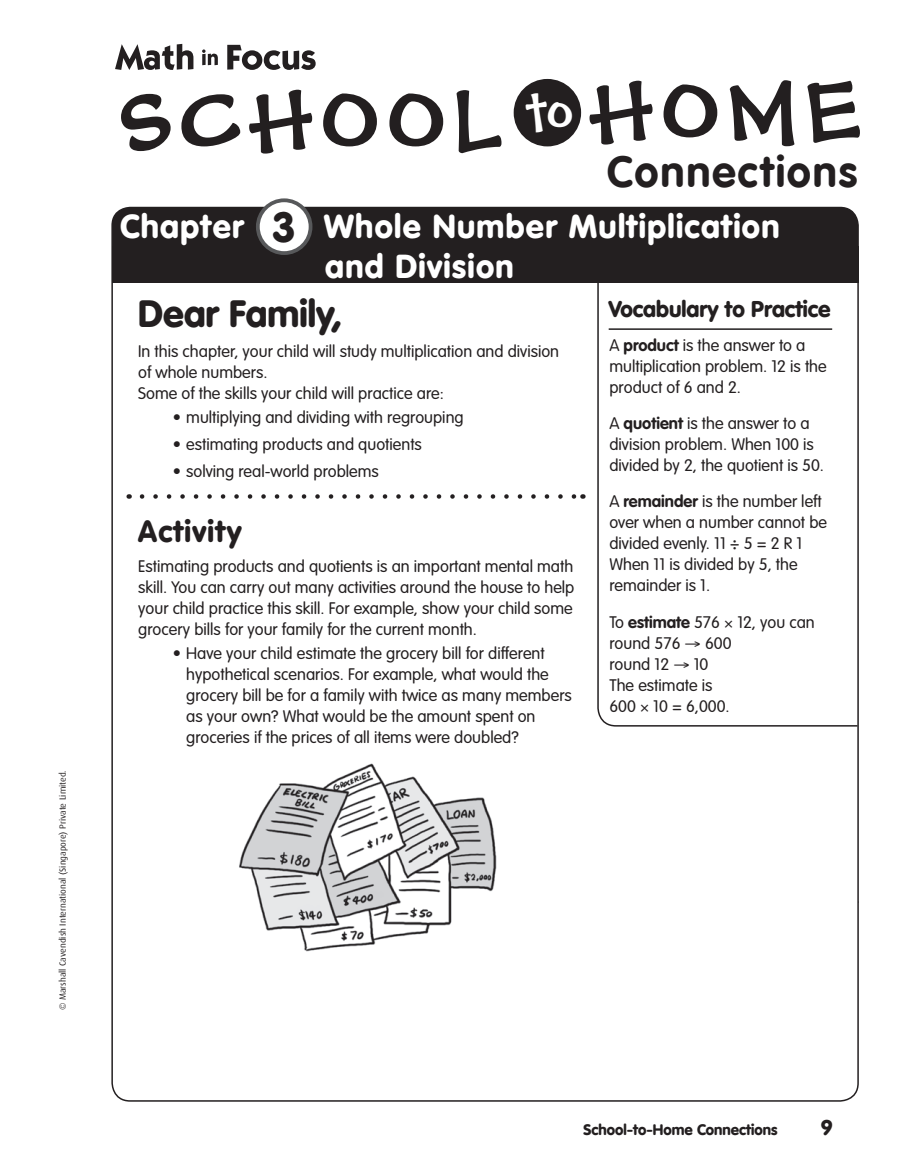
<style>
.page{position:relative;width:916px;height:1172px;background:#fff}
.page>*{position:absolute;margin:0;border:0;box-sizing:border-box;transform-origin:0 0}
.t1{font:84px "FM Black Cherry Moon BT";letter-spacing:.08em;color:#231f20}
.t2{font:700 43.5px "S Math VAG Rounded";letter-spacing:.04em;color:#231f20}
.t3{font:900 37.5px "VAG Rounded Std";color:#231f20}
.t4{font:900 32.7px/39.3px "VAG Rounded Std";letter-spacing:.04em;color:#fff}
.t5{font:900 30px "VAG Rounded Std";letter-spacing:.04em;color:#231f20}
.t6{font:900 22.5px "VAG Rounded Std";color:#231f20}
.t7{font:900 21px "VAG Rounded Std";color:#231f20}
.t8{font:300 16.5px/21px "VAG Rounded Std";color:#231f20}
.t9{font:900 15px "VAG Rounded Std";color:#231f20}
.t10{font:9px "Dax";color:#231f20}
.s1{font-size:41.55px;color:#231f20}
.s2{font-weight:700}
</style>
<div class="page">
<svg style="left:115px;top:44px;width:201px;height:26px"></svg>
<div style="left:112px;top:207px;width:746px;height:39px;background:#231f20"></div>
<div style="left:514px;top:79px;width:67px;height:67px;background:#231f20;border-radius:50%"></div>
<svg style="left:142px;top:494px;width:434px;height:4px"></svg>
<svg style="left:597px;top:283px;width:262px;height:444px"></svg>
<hr style="left:609px;top:328px;width:223px;height:2px;background:#231f20">
<div style="left:112px;top:246px;width:747px;height:37px;background:#231f20"></div>
<div style="left:258px;top:200px;width:53px;height:53px;background:#fff;border-radius:50%"></div>
<div style="left:256px;top:198px;width:56px;height:57px;border:4px solid #57585a;border-radius:50%"></div>
<img style="left:239px;top:763px;width:258px;height:189px">
<svg style="left:725px;top:619px;width:7px;height:8px"></svg>
<svg style="left:641px;top:703px;width:7px;height:8px"></svg>
<p class="t10" style="left:58px;top:1009px;width:241px;rotate:-90deg">© Marshall Cavendish International (Singapore) Private Limited.</p>
<p class="t1" style="left:117px;top:68px;width:742px">School <sup>to</sup> Home</p>
<p class="t2" style="left:607px;top:146px;width:252px">Connections</p>
<p class="t4" style="left:325px;top:208px;width:456px;text-indent:-205px">Chapter <span class="s1">3</span> Whole Number Multiplication and Division</p>
<p class="t3" style="left:138px;top:291px;width:206px">Dear Family,</p>
<p class="t8" style="left:138px;top:341px;width:422px">In this chapter, your child will study multiplication and division of whole numbers.<br>Some of the skills your child will practice are:</p>
<p class="t8" style="left:173px;top:407px;width:292px">• multiplying and dividing with regrouping</p>
<p class="t8" style="left:173px;top:434px;width:251px">• estimating products and quotients</p>
<p class="t8" style="left:173px;top:461px;width:208px">• solving real-world problems</p>
<p class="t5" style="left:138px;top:512px;width:105px">Activity</p>
<p class="t8" style="left:138px;top:555px;width:438px;text-align:justify">Estimating products and quotients is an important mental math skill. You can carry out many activities around the house to help your child practice this skill. For example, show your child some grocery bills for your family for the current month.</p>
<p class="t8" style="left:186px;top:642px;width:387px;text-indent:-13px">• Have your child estimate the grocery bill for different hypothetical scenarios. For example, what would the grocery bill be for a family with twice as many members as your own? What would be the amount spent on groceries if the prices of all items were doubled?</p>
<p class="t6" style="left:609px;top:295px;width:224px">Vocabulary to Practice</p>
<p class="t8" style="left:609px;top:335px;width:219px">A <span class="s2">product</span> is the answer to a multiplication problem. 12 is the product of 6 and 2.</p>
<p class="t8" style="left:609px;top:413px;width:216px">A <span class="s2">quotient</span> is the answer to a division problem. When 100 is divided by 2, the quotient is 50.</p>
<p class="t8" style="left:609px;top:491px;width:219px">A <span class="s2">remainder</span> is the number left over when a number cannot be divided evenly. 11 ÷ 5 = 2 R 1<br>When 11 is divided by 5, the remainder is 1.</p>
<p class="t8" style="left:609px;top:611px;width:207px">To <span class="s2">estimate</span> 576 12, you can round 576 → 600<br>round 12 → 10<br>The estimate is<br>600 10 = 6,000.</p>
<p class="t9" style="left:583px;top:1119px;width:196px">School-to-Home Connections</p>
<p class="t7" style="left:821px;top:1114px;width:13px">9</p>
</div>
